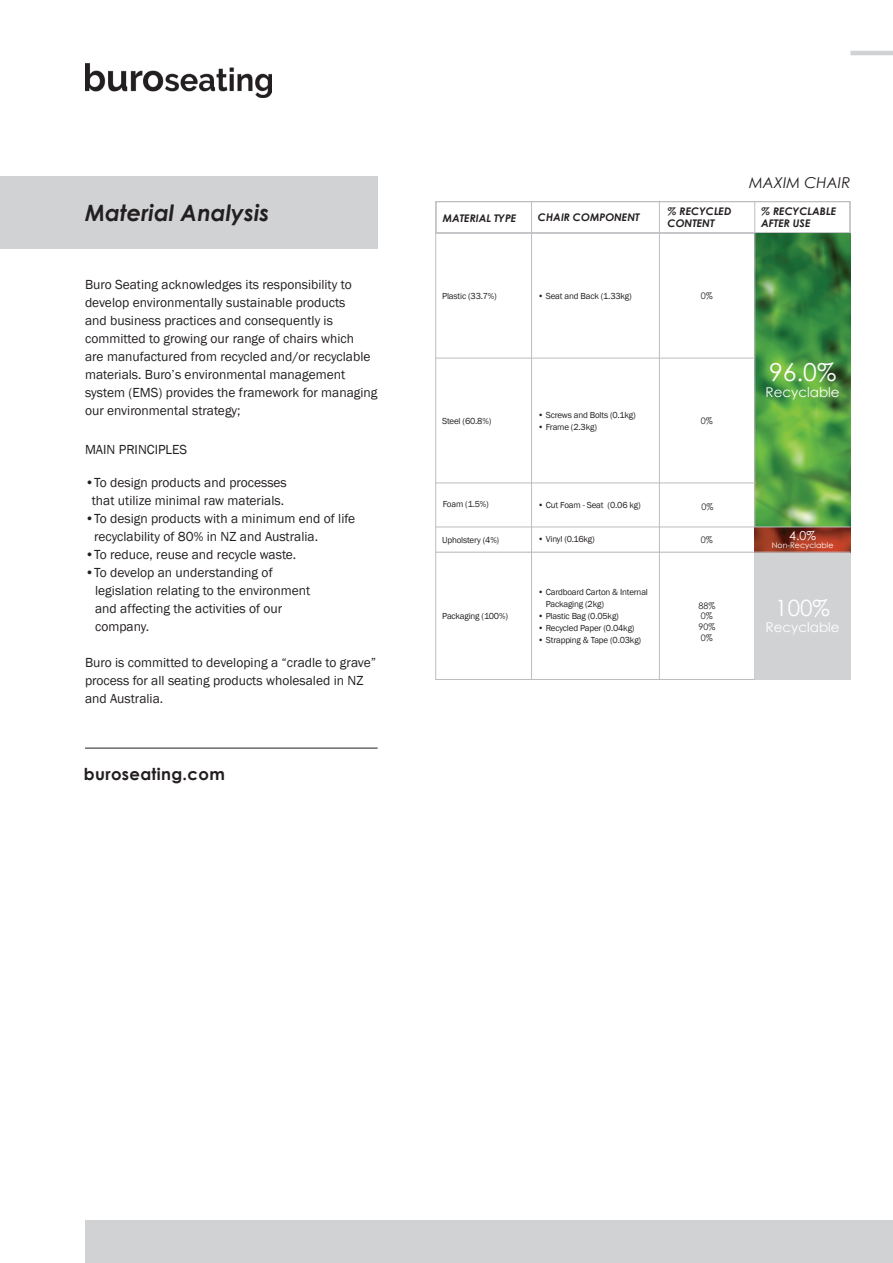
<style>
.page{position:relative;width:893px;height:1263px;background:#fff}
.page>*{position:absolute;margin:0;border:0;box-sizing:border-box;transform-origin:0 0}
.t1{font:24.75px "Century Gothic";color:#fff}
.t2{font:italic 700 22.5px "Century Gothic";color:#231f20}
.t3{font:22.5px "Century Gothic";color:#fff}
.t4{font:700 16.5px "Century Gothic";letter-spacing:.02em;color:#231f20}
.t5{font:italic 15px "Century Gothic";color:#231f20}
.t6{font:13.5px/18px "Franklin Gothic";color:#231f20}
.t7{font:13.5px "Century Gothic";color:#fff}
.t8{font:12.3px "Century Gothic";color:#fff}
.t9{font:italic 700 10.5px/12px "Century Gothic";color:#231f20}
.t10{font:9px/12px "Franklin Gothic";letter-spacing:-.02em;color:#231f20}
.t11{font:9px "Century Gothic";color:#231f20}
.t12{font:7.8px "Century Gothic";color:#fff}
</style>
<div class="page">
<hr style="left:85px;top:748px;width:293px;height:1px;background:#231f20">
<hr style="left:850px;top:51px;width:43px;height:4px;background:#d1d2d4">
<div style="left:85px;top:1220px;width:808px;height:43px;background:#d1d2d4"></div>
<div style="left:436px;top:201px;width:414px;height:32px;border:1px solid #bcbdc0"></div>
<hr style="left:436px;top:233px;width:414px;height:1px;background:#bcbdc0">
<div style="left:0;top:176px;width:378px;height:73px;background:#d1d2d4"></div>
<img style="left:85px;top:64px;width:187px;height:33px">
<img style="left:755px;top:233px;width:95px;height:294px">
<hr style="left:754px;top:201px;width:1px;height:479px;background:#bcbdc0">
<hr style="left:659px;top:201px;width:1px;height:478px;background:#bcbdc0">
<hr style="left:531px;top:201px;width:1px;height:478px;background:#bcbdc0">
<div style="left:755px;top:552px;width:95px;height:128px;background:#d1d2d4"></div>
<svg style="left:755px;top:528px;width:95px;height:24px;background:#943621"></svg>
<hr style="left:436px;top:527px;width:414px;height:1px;background:#bcbdc0">
<hr style="left:435px;top:483px;width:320px;height:1px;background:#bcbdc0">
<hr style="left:436px;top:552px;width:414px;height:1px;background:#bcbdc0">
<hr style="left:436px;top:358px;width:319px;height:1px;background:#bcbdc0">
<h2 class="t2" style="left:85px;top:196px;width:186px">Material Analysis</h2>
<p class="t6" style="left:85px;top:276px;width:294px">Buro Seating acknowledges its responsibility to develop environmentally sustainable products<br>and business practices and consequently is committed to growing our range of chairs which<br>are manufactured from recycled and/or recyclable materials. Buro’s environmental management system (EMS) provides the framework for managing our environmental strategy;</p>
<p class="t6" style="left:85px;top:441px;width:104px">MAIN PRINCIPLES</p>
<p class="t6" style="left:85px;top:474px;width:203px;text-align:center">•To design products and processes that utilize minimal raw materials.</p>
<p class="t6" style="left:94px;top:510px;width:263px;text-indent:-9px">•To design products with a minimum end of life recyclability of 80% in NZ and Australia.</p>
<p class="t6" style="left:85px;top:546px;width:213px">•To reduce, reuse and recycle waste.</p>
<p class="t6" style="left:95px;top:564px;width:217px;text-indent:-10px">•To develop an understanding of legislation relating to the environment and affecting the activities of our company.</p>
<p class="t6" style="left:85px;top:654px;width:293px">Buro is committed to developing a “cradle to grave” process for all seating products wholesaled in NZ and Australia.</p>
<p class="t4" style="left:84px;top:762px;width:142px">buroseating.com</p>
<p class="t5" style="left:749px;top:172px;width:103px">MAXIM CHAIR</p>
<p class="t9" style="left:443px;top:212px;width:75px">MATERIAL TYPE</p>
<p class="t9" style="left:538px;top:211px;width:103px">CHAIR COMPONENT</p>
<p class="t9" style="left:668px;top:205px;width:65px">% RECYCLED<br>CONTENT</p>
<p class="t9" style="left:761px;top:205px;width:76px">% RECYCLABLE<br>AFTER USE</p>
<p class="t10" style="left:442px;top:290px;width:56px">Plastic (33.7%)</p>
<p class="t10" style="left:538px;top:290px;width:95px">• Seat and Back (1.33kg)</p>
<p class="t11" style="left:701px;top:289px;width:13px">0%</p>
<p class="t10" style="left:442px;top:415px;width:51px">Steel (60.8%)</p>
<p class="t10" style="left:538px;top:409px;width:99px">• Screws and Bolts (0.1kg)</p>
<p class="t10" style="left:538px;top:421px;width:61px">• Frame (2.3kg)</p>
<p class="t11" style="left:701px;top:414px;width:13px">0%</p>
<p class="t10" style="left:443px;top:498px;width:48px">Foam (1.5%)</p>
<p class="t10" style="left:538px;top:499px;width:104px">• Cut Foam - Seat (0.06 kg)</p>
<p class="t11" style="left:701px;top:500px;width:13px">0%</p>
<p class="t10" style="left:442px;top:534px;width:59px">Upholstery (4%)</p>
<p class="t10" style="left:538px;top:534px;width:58px">• Vinyl (0.16kg)</p>
<p class="t11" style="left:701px;top:533px;width:13px">0%</p>
<p class="t10" style="left:442px;top:610px;width:67px">Packaging (100%)</p>
<p class="t10" style="left:546px;top:586px;width:104px;text-indent:-8px">• Cardboard Carton &amp; Internal<br>Packaging (2kg)</p>
<p class="t10" style="left:538px;top:610px;width:83px">• Plastic Bag (0.05kg)</p>
<p class="t10" style="left:538px;top:622px;width:98px">• Recycled Paper (0.04kg)</p>
<p class="t10" style="left:538px;top:634px;width:105px">• Strapping &amp; Tape (0.03kg)</p>
<p class="t11" style="left:698px;top:599px;width:18px">88%</p>
<p class="t11" style="left:701px;top:610px;width:13px">0%</p>
<p class="t11" style="left:698px;top:621px;width:18px">90%</p>
<p class="t11" style="left:701px;top:631px;width:13px">0%</p>
<p class="t1" style="left:769px;top:355px;width:69px">96.0%</p>
<p class="t7" style="left:765px;top:383px;width:76px">Recyclable</p>
<p class="t8" style="left:789px;top:527px;width:28px">4.0%</p>
<p class="t12" style="left:772px;top:539px;width:63px">Non-Recyclable</p>
<p class="t3" style="left:775px;top:592px;width:56px">100%</p>
<p class="t7" style="left:765px;top:618px;width:76px">Recyclable</p>
</div>
